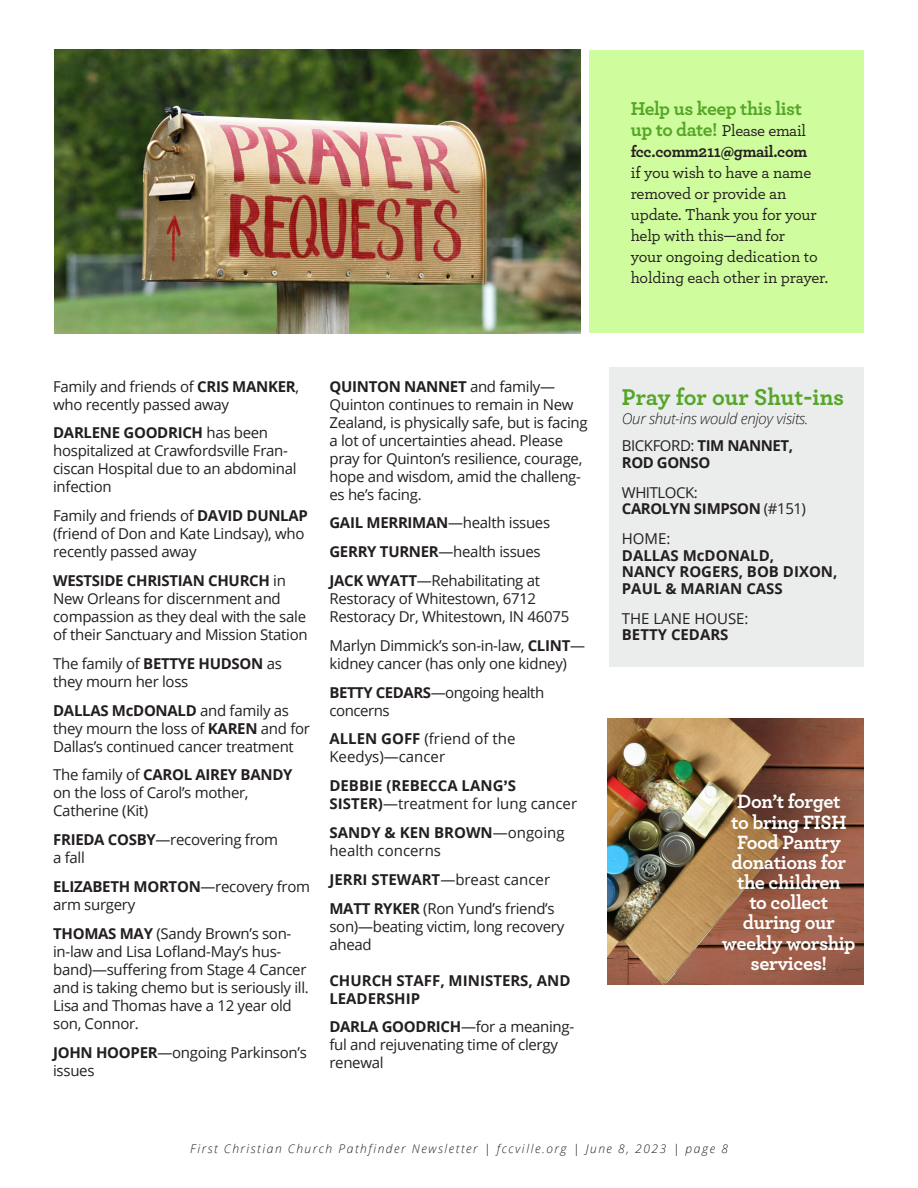
<style>
.page{position:relative;width:918px;height:1188px;background:#fff}
.page>*{position:absolute;margin:0;border:0;box-sizing:border-box;transform-origin:0 0}
.Body_copy{font:700 24px "Archer";letter-spacing:-.005em;color:#54a629}
.Body_copy-2{font:700 20.1px/20.1px "Archer";letter-spacing:-.02em;color:#fff;text-align:center}
.Body_copy-3{font:700 19.5px "Archer";letter-spacing:-.02em;color:#54a629}
.Body_copy-4{font:500 16.5px/21px "Archer";letter-spacing:-.015em;color:#231f20}
.heads{font:15px/18px "Open Sans";letter-spacing:-.02em;color:#231f20}
.Prayer_list{font:700 15px/16.5px "Open Sans";color:#231f20}
.Prayer_list-2{font:15px/18px "Open Sans";color:#231f20}
.Prayer_list-3{font:15px/18px "Open Sans";letter-spacing:-.02em;color:#231f20}
.Prayer_list-4{font:15px/16.5px "Open Sans";letter-spacing:-.03em;color:#231f20}
.Body_copy-5{font:italic 300 15px "Open Sans";letter-spacing:-.02em;color:#231f20}
.Prayer_list-5{font:700 15px/16.5px "Open Sans";letter-spacing:-.03em;color:#231f20}
.Body_copy-6{font:italic 300 12px "Open Sans";letter-spacing:.13em;color:#231f20}
.s1{font-weight:700;font-size:19.5px;color:#54a629}
.s2{font-weight:700}
.s3{font-family:"Gotham"}
.s4{font-weight:400}
.s5{font-family:"Gotham";font-weight:700}
</style>
<div class="page">
<div style="left:609px;top:367px;width:255px;height:299px;background:#ebecec"></div>
<div style="left:590px;top:50px;width:274px;height:283px;background:#cffc9c"></div>
<img style="left:54px;top:50px;width:527px;height:283px">
<img style="left:608px;top:719px;width:256px;height:266px">
<p class="Body_copy-3" style="left:631px;top:93px;width:173px">Help us keep this list</p>
<p class="Body_copy-4" style="left:631px;top:119px;width:199px"><span class="s1">up to date!</span> Please email <span class="s2">fcc.comm211@gmail.com<br></span>if you wish to have a name removed or provide an update. Thank you for your help with this—and for<br>your ongoing dedication to holding each other in prayer.</p>
<p class="heads" style="left:53px;top:377px;width:247px">Family and friends of <span class="s2">CRIS MANKER</span>, who recently passed away</p>
<p class="heads" style="left:53px;top:424px;width:245px"><span class="s2">DARLENE GOODRICH</span> has been hospitalized at Crawfordsville Fran&shy;ciscan Hospital due to an abdominal infection</p>
<p class="heads" style="left:53px;top:506px;width:256px">Family and friends of <span class="s2">DAVID DUNLAP </span>(friend of Don and Kate Lindsay), who recently passed away</p>
<p class="heads" style="left:53px;top:571px;width:256px"><span class="s2">WESTSIDE CHRISTIAN CHURCH</span> in New Orleans for discernment and compassion as they deal with the sale of their Sanctuary and Mission Station</p>
<p class="heads" style="left:53px;top:654px;width:230px">The family of <span class="s2">BETTYE HUDSON</span> as they mourn her loss</p>
<p class="heads" style="left:53px;top:701px;width:258px"><span class="s2">DALLAS McDONALD</span> and family as they mourn the loss of <span class="s2">KAREN</span> and for<br>Dallas’s continued cancer treatment</p>
<p class="heads" style="left:53px;top:766px;width:241px">The family of <span class="s2">CAROL AIREY BANDY </span>on the loss of Carol’s mother,<br>Catherine (Kit)</p>
<p class="heads" style="left:53px;top:830px;width:227px"><span class="s2">FRIEDA COSBY</span>—recovering from a fall</p>
<p class="heads" style="left:53px;top:877px;width:258px"><span class="s2">ELIZABETH MORTON</span>—recovery from arm surgery</p>
<p class="heads" style="left:53px;top:924px;width:257px"><span class="s2">THOMAS MAY</span> (Sandy Brown’s son&shy;in-law and Lisa Lofland-May’s hus&shy;band)—suffering from Stage 4 Cancer and is taking chemo but is seriously ill.<br>Lisa and Thomas have a 12 year old son, Connor.</p>
<p class="heads" style="left:53px;top:1043px;width:255px"><span class="s2">JOHN HOOPER</span>—ongoing Parkinson’s issues</p>
<p class="heads" style="left:329px;top:377px;width:260px"><span class="s2">QUINTON NANNET</span> and family— Quinton continues to remain in New Zealand, is physically safe, but is facing a lot of uncertainties ahead. Please pray for Quinton’s resilience, courage, hope and wisdom, amid the challeng&shy;es he’s facing.</p>
<p class="heads" style="left:329px;top:514px;width:222px"><span class="s2">GAIL MERRIMAN</span>—health issues</p>
<p class="heads" style="left:329px;top:542px;width:213px"><span class="s2">GERRY TURNER</span>—health issues</p>
<p class="heads" style="left:329px;top:571px;width:241px"><span class="s2">JACK WYATT</span>—Rehabilitating at<br>Restoracy of Whitestown, 6712<br>Restoracy Dr, Whitestown, IN 46075</p>
<p class="heads" style="left:329px;top:636px;width:257px">Marlyn Dimmick’s son-in-law, <span class="s2">CLINT</span>— kidney cancer (has only one kidney)</p>
<p class="heads" style="left:329px;top:683px;width:216px"><span class="s2">BETTY CEDARS</span>—ongoing health concerns</p>
<p class="Prayer_list-2" style="left:329px;top:730px;width:188px"><span class="s2">ALLEN GOFF</span> (friend of the<br>Keedys)—cancer</p>
<p class="Prayer_list" style="left:329px;top:776px;width:249px;line-height:18px">DEBB<span class="s3">I</span>E (REBECCA LANG<span class="s3">’</span>S<br>S<span class="s3">I</span>STER)<span class="s4">—treatment for lung cancer</span></p>
<p class="Prayer_list-2" style="left:329px;top:823px;width:237px"><span class="s2">SANDY &amp; KEN BROWN</span>—ongoing health concerns</p>
<p class="Prayer_list-2" style="left:329px;top:870px;width:222px"><span class="s2">JERR</span><span class="s5">I</span> <span class="s2">STEWART</span>—breast cancer</p>
<p class="Prayer_list-3" style="left:329px;top:899px;width:236px"><span class="s2">MATT RYKER</span> (Ron Yund’s friend’s son)—beating victim, long recovery ahead</p>
<p class="Prayer_list" style="left:329px;top:971px;width:243px;line-height:18px">CHURCH STAFF, M<span class="s3">I</span>N<span class="s3">I</span>STERS, AND<br>LEADERSH<span class="s3">I</span>P</p>
<p class="heads" style="left:329px;top:1018px;width:246px"><span class="s2">DARLA GOODRICH</span>—for a meaning&shy;ful and rejuvenating time of clergy renewal</p>
<p class="Body_copy" style="left:622px;top:378px;width:224px">Pray for our Shut-ins</p>
<p class="Body_copy-5" style="left:622px;top:408px;width:188px">Our shut-ins would enjoy visits.</p>
<p class="Prayer_list-5" style="left:622px;top:437px;width:173px"><span class="s4">BICKFORD:</span> TIM NANNET,<br>ROD GONSO</p>
<p class="Prayer_list-4" style="left:622px;top:484px;width:186px">WHITLOCK:<br><span class="s2">CAROLYN S</span><span class="s5">I</span><span class="s2">MPSON</span> (#151)</p>
<p class="Prayer_list" style="left:622px;top:530px;width:217px"><span class="s4">HOME:<br></span>DALLAS McDONALD,<br>NANCY ROGERS, BOB DIXON,<br>PAUL &amp; MARIAN CASS</p>
<p class="Prayer_list-2" style="left:622px;top:610px;width:128px;line-height:16.5px">THE LANE HOUSE:<br><span class="s2">BETTY CEDARS</span></p>
<p class="Body_copy-2" style="left:722px;top:790px;width:135px">Don’t forget<br>to bring FISH<br>Food Pantry donations for the children<br>to collect during our weekly worship services!</p>
<p class="Body_copy-6" style="left:190px;top:1140px;width:539px">First Christian Church Pathfinder Newsletter | fccville.org | June 8, 2023 | page 8</p>
</div>
